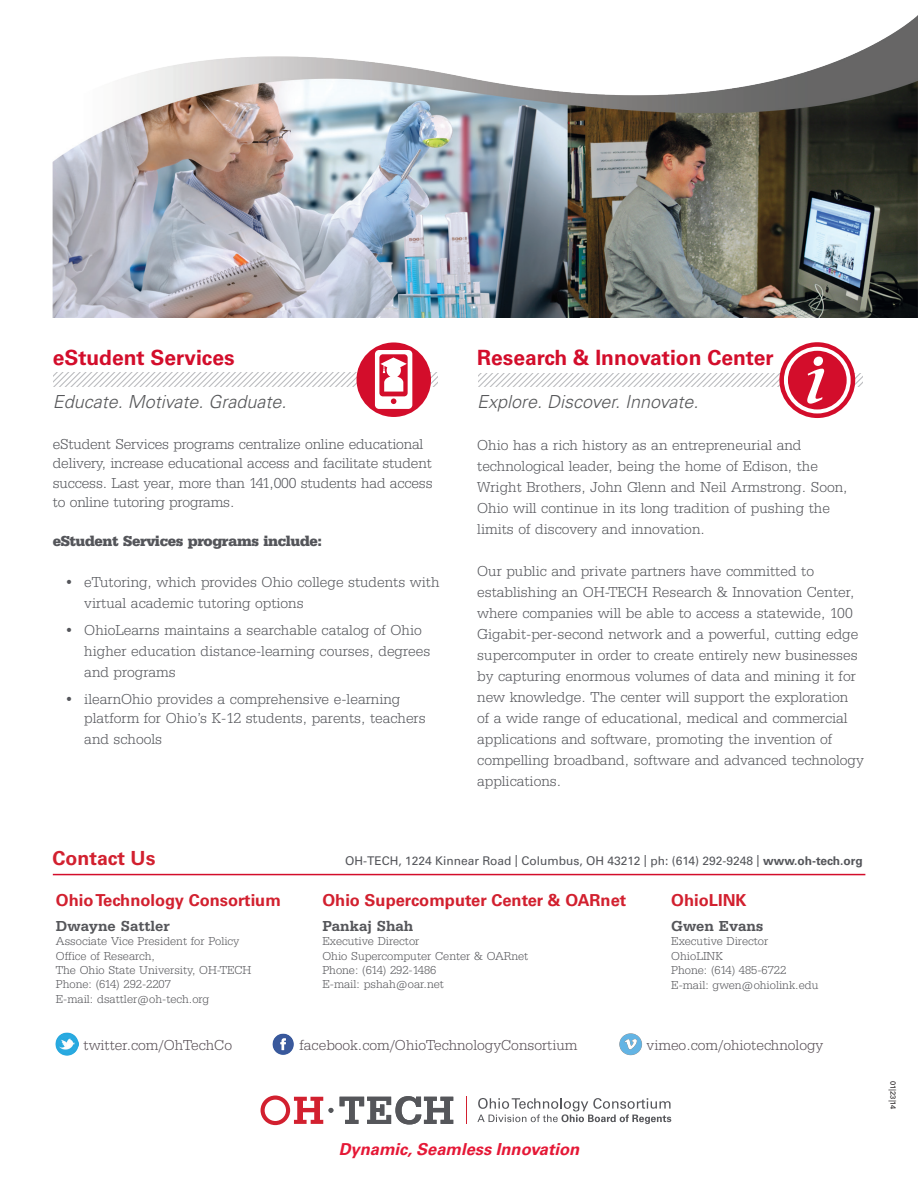
<style>
.page{position:relative;width:918px;height:1188px;background:#fff}
.page>*{position:absolute;margin:0;border:0;box-sizing:border-box;transform-origin:0 0}
.General{font:700 21px "Univers LT Std";color:#d30d2b}
.Contact{font:700 19.5px "Univers LT Std";color:#d2202f}
.General-2{font:italic 300 18px "Univers LT Std";color:#57585a}
.Sub_Head{font:700 16.5px "Univers LT Std";color:#d2202f}
.Sub_Head-2{font:italic 700 16.5px "Univers LT Std";color:#e51836}
.General-3{font:300 15px/21px "Serifa BEFOP";color:#54555a}
.social_media{font:300 15px "Serifa BEFOP";color:#584f55}
.General-4{font:500 15px "Serifa BEFOP";color:#55565a}
.General-5{font:700 15px "Serifa BEFOP";letter-spacing:-.025em;color:#54555a}
.General-6{font:300 12px/14.4px "Serifa BEFOP";color:#55565a}
.Contact-2{font:12px "Univers LT Std";color:#54555a}
.Sub_Head-3{font:7.5px "Univers LT Std";color:#231f20}
.s1{font-weight:700}
</style>
<div class="page">
<hr style="left:53px;top:874px;width:812px;height:1px;background:#d30d2b">
<svg style="left:477px;top:1098px;width:194px;height:26px"></svg>
<svg style="left:466px;top:1097px;width:1px;height:27px"></svg>
<svg style="left:261px;top:1096px;width:62px;height:29px"></svg>
<svg style="left:340px;top:1096px;width:113px;height:28px"></svg>
<svg style="left:329px;top:1108px;width:4px;height:5px"></svg>
<div style="left:357px;top:342px;width:74px;height:75px;background:#d30d2b;border-radius:50%"></div>
<svg style="left:54px;top:350px;width:384px;height:59px"></svg>
<svg style="left:779px;top:342px;width:76px;height:76px"></svg>
<svg style="left:478px;top:347px;width:384px;height:66px"></svg>
<div style="left:814px;top:357px;width:9px;height:9px;background:#fff;border-radius:4px"></div>
<img style="left:53px;top:15px;width:865px;height:303px">
<img style="left:56px;top:1033px;width:23px;height:23px">
<img style="left:272px;top:1033px;width:22px;height:22px">
<img style="left:619px;top:1033px;width:23px;height:23px">
<p class="General" style="left:53px;top:345px;width:183px">eStudent Services</p>
<p class="General-2" style="left:53px;top:391px;width:235px">Educate. Motivate. Graduate.</p>
<p class="General-3" style="left:53px;top:434px;width:381px;line-height:19.5px">eStudent Services programs centralize online educational delivery, increase educational access and facilitate student success. Last year, more than 141,000 students had access to online tutoring programs.</p>
<p class="General-5" style="left:53px;top:532px;width:271px">eStudent Services programs include:</p>
<p class="General-3" style="left:84px;top:571px;width:357px;text-indent:-20px">• eTutoring, which provides Ohio college students with virtual academic tutoring options</p>
<p class="General-3" style="left:84px;top:619px;width:348px;text-indent:-20px">• OhioLearns maintains a searchable catalog of Ohio higher education distance-learning courses, degrees and programs</p>
<p class="General-3" style="left:84px;top:689px;width:343px;line-height:19.5px;text-indent:-20px">• ilearnOhio provides a comprehensive e-learning platform for Ohio’s K-12 students, parents, teachers</p>
<p class="General-3" style="left:84px;top:729px;width:79px">and schools</p>
<p class="General" style="left:477px;top:345px;width:298px">Research &amp; Innovation Center</p>
<p class="General-2" style="left:477px;top:391px;width:223px">Explore. Discover. Innovate.</p>
<p class="General-3" style="left:477px;top:435px;width:372px">Ohio has a rich history as an entrepreneurial and technological leader, being the home of Edison, the Wright Brothers, John Glenn and Neil Armstrong. Soon, Ohio will continue in its long tradition of pushing the limits of discovery and innovation.</p>
<p class="General-3" style="left:477px;top:561px;width:388px">Our public and private partners have committed to establishing an OH-TECH Research &amp; Innovation Center, where companies will be able to access a statewide, 100<br>Gigabit-per-second network and a powerful, cutting edge supercomputer in order to create entirely new businesses by capturing enormous volumes of data and mining it for new knowledge. The center will support the exploration of a wide range of educational, medical and commercial applications and software, promoting the invention of compelling broadband, software and advanced technology applications.</p>
<p class="Contact" style="left:53px;top:847px;width:104px">Contact Us</p>
<p class="Contact-2" style="left:345px;top:854px;width:519px">OH-TECH, 1224 Kinnear Road | Columbus, OH 43212 | ph: (614) 292-9248 | <span class="s1">www.oh-tech.org</span></p>
<p class="Sub_Head" style="left:56px;top:891px;width:227px">Ohio Technology Consortium</p>
<p class="General-4" style="left:56px;top:917px;width:116px">Dwayne Sattler</p>
<p class="General-6" style="left:56px;top:934px;width:185px">Associate Vice President for Policy</p>
<p class="General-6" style="left:56px;top:948px;width:101px">Office of Research,</p>
<p class="General-6" style="left:56px;top:963px;width:197px">The Ohio State University, OH-TECH</p>
<p class="General-6" style="left:56px;top:977px;width:116px">Phone: (614) 292-2207</p>
<p class="General-6" style="left:56px;top:992px;width:155px">E-mail: dsattler@oh-tech.org</p>
<p class="Sub_Head" style="left:322px;top:891px;width:305px">Ohio Supercomputer Center &amp; OARnet</p>
<p class="General-4" style="left:322px;top:917px;width:92px">Pankaj Shah</p>
<p class="General-6" style="left:322px;top:934px;width:98px">Executive Director</p>
<p class="General-6" style="left:322px;top:948px;width:207px">Ohio Supercomputer Center &amp; OARnet</p>
<p class="General-6" style="left:322px;top:963px;width:115px">Phone: (614) 292-1486</p>
<p class="General-6" style="left:322px;top:977px;width:123px">E-mail: pshah@oar.net</p>
<p class="Sub_Head" style="left:671px;top:891px;width:77px">OhioLINK</p>
<p class="General-4" style="left:671px;top:917px;width:94px">Gwen Evans</p>
<p class="General-6" style="left:671px;top:934px;width:98px">Executive Director<br>OhioLINK</p>
<p class="General-6" style="left:671px;top:963px;width:116px">Phone: (614) 485-6722</p>
<p class="General-6" style="left:671px;top:978px;width:149px">E-mail: gwen@ohiolink.edu</p>
<p class="social_media" style="left:84px;top:1036px;width:150px">twitter.com/OhTechCo</p>
<p class="social_media" style="left:300px;top:1036px;width:279px">facebook.com/OhioTechnologyConsortium</p>
<p class="social_media" style="left:647px;top:1036px;width:178px">vimeo.com/ohiotechnology</p>
<p class="Sub_Head-2" style="left:339px;top:1140px;width:242px">Dynamic, Seamless Innovation</p>
<p class="Sub_Head-3" style="left:898px;top:1081px;width:30px;rotate:90deg">01|23|14</p>
</div>
